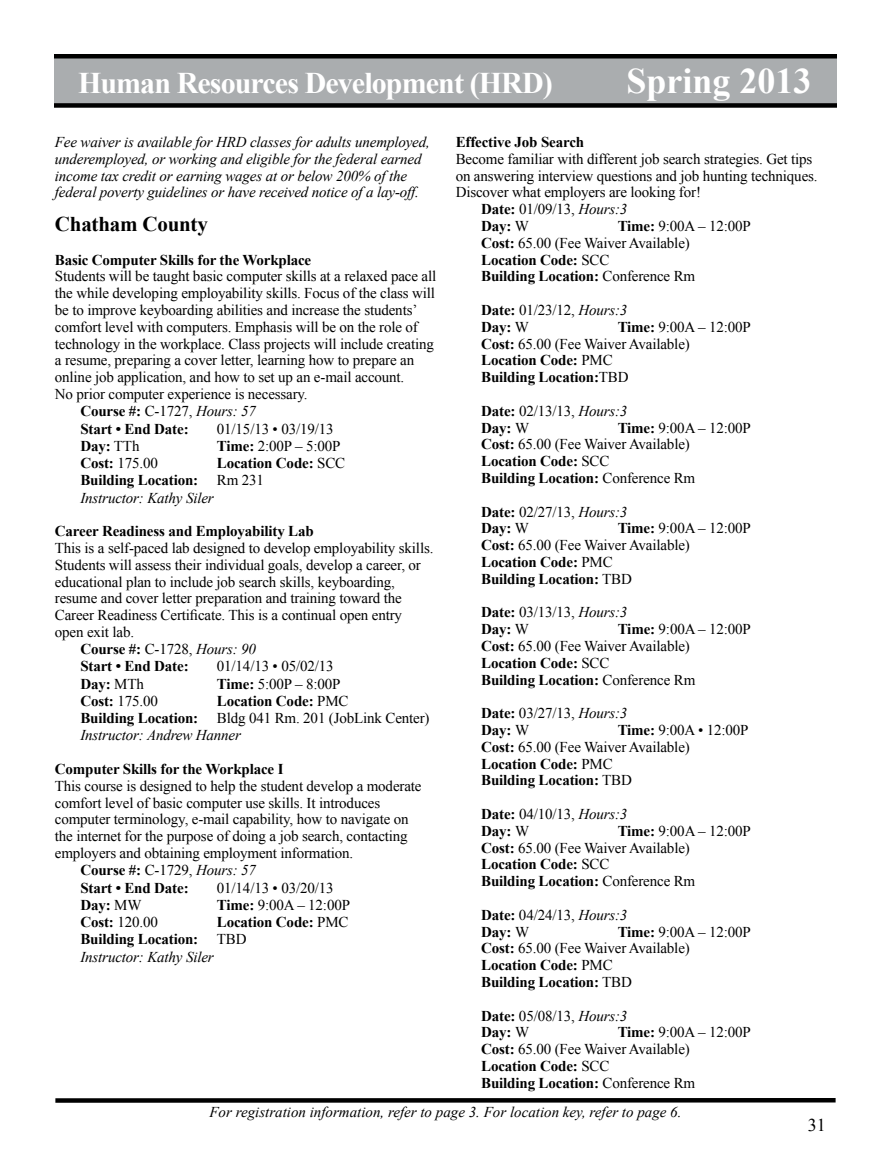
<style>
.page{position:relative;width:891px;height:1161px;background:#fff}
.page>*{position:absolute;margin:0;border:0;box-sizing:border-box;transform-origin:0 0}
.t1{font:700 36px "Times New Roman";color:#fff}
.t2{font:700 30px "Times New Roman";letter-spacing:-.03em;color:#fff}
.t3{font:700 21px "Times New Roman";letter-spacing:-.01em;color:#000}
.t4{font:18px "Times New Roman";color:#000}
.t5{font:15px/16.8px "Times New Roman";letter-spacing:-.01em;color:#000}
.t6{font:700 15px/17.2px "Times New Roman";letter-spacing:-.01em;color:#000}
.t7{font:italic 15px/16.8px "Times New Roman";letter-spacing:-.01em;color:#000}
.s1{font-weight:400}
.s2{font-weight:400;font-style:italic}
.s3{font-weight:700}
.s4{font-style:italic}
</style>
<div class="page">
<div style="left:55px;top:1098px;width:781px;height:5px;background:#000"></div>
<div style="left:54px;top:54px;width:783px;height:50px;background:#aaadaf"></div>
<hr style="left:54px;top:54px;width:783px;height:4px;background:#000">
<div style="left:54px;top:103px;width:783px;height:5px;background:#000"></div>
<h2 class="t2" style="left:78px;top:62px;width:476px">Human Resources Development (HRD)</h2>
<h1 class="t1" style="left:626px;top:56px;width:187px">Spring 2013</h1>
<p class="t7" style="left:55px;top:133px;width:376px">Fee waiver is available for HRD classes for adults unemployed, underemployed, or working and eligible for the federal earned income tax credit or earning wages at or below 200% of the federal poverty guidelines or have received notice of a lay-off.</p>
<h3 class="t3" style="left:55px;top:209px;width:155px">Chatham County</h3>
<p class="t6" style="left:55px;top:251px;width:258px">Basic Computer Skills for the Workplace</p>
<p class="t5" style="left:55px;top:268px;width:383px">Students will be taught basic computer skills at a relaxed pace all</p>
<p class="t5" style="left:55px;top:285px;width:382px">the while developing employability skills. Focus of the class will</p>
<p class="t5" style="left:55px;top:301px;width:364px">be to improve keyboarding abilities and increase the students’</p>
<p class="t5" style="left:55px;top:318px;width:365px">comfort level with computers. Emphasis will be on the role of</p>
<p class="t5" style="left:55px;top:335px;width:381px">technology in the workplace. Class projects will include creating</p>
<p class="t5" style="left:55px;top:352px;width:361px">a resume, preparing a cover letter, learning how to prepare an</p>
<p class="t5" style="left:55px;top:369px;width:351px">online job application, and how to set up an e-mail account.</p>
<p class="t5" style="left:55px;top:385px;width:254px">No prior computer experience is necessary.</p>
<p class="t6" style="left:80px;top:402px;width:177px">Course #: <span class="s1">C-1727,</span> <span class="s2">Hours: 57</span></p>
<p class="t6" style="left:80px;top:420px;width:110px">Start • End Date:</p>
<p class="t5" style="left:217px;top:420px;width:118px">01/15/13 • 03/19/13</p>
<p class="t6" style="left:80px;top:437px;width:61px">Day: <span class="s1">TTh</span></p>
<p class="t5" style="left:217px;top:437px;width:125px"><span class="s3">Time:</span> 2:00P – 5:00P</p>
<p class="t5" style="left:80px;top:454px;width:79px"><span class="s3">Cost:</span> 175.00</p>
<p class="t6" style="left:80px;top:454px;width:266px;text-indent:136px">Location Code: <span class="s1">SCC<br></span>Building Location: <span class="s1">Rm 231<br></span><span class="s2">Instructor: Kathy Siler</span></p>
<p class="t6" style="left:55px;top:522px;width:260px">Career Readiness and Employability Lab</p>
<p class="t5" style="left:55px;top:539px;width:380px">This is a self-paced lab designed to develop employability skills.</p>
<p class="t5" style="left:55px;top:556px;width:367px">Students will assess their individual goals, develop a career, or</p>
<p class="t5" style="left:55px;top:573px;width:342px">educational plan to include job search skills, keyboarding,</p>
<p class="t5" style="left:55px;top:590px;width:349px">resume and cover letter preparation and training toward the</p>
<p class="t5" style="left:55px;top:606px;width:349px">Career Readiness Certificate. This is a continual open entry</p>
<p class="t5" style="left:55px;top:623px;width:81px">open exit lab.</p>
<p class="t6" style="left:80px;top:640px;width:177px">Course #: <span class="s1">C-1728,</span> <span class="s2">Hours: 90</span></p>
<p class="t6" style="left:80px;top:657px;width:110px">Start • End Date:</p>
<p class="t5" style="left:217px;top:658px;width:118px">01/14/13 • 05/02/13</p>
<p class="t6" style="left:80px;top:675px;width:65px">Day: <span class="s1">MTh</span></p>
<p class="t5" style="left:217px;top:675px;width:125px"><span class="s3">Time:</span> 5:00P – 8:00P</p>
<p class="t5" style="left:80px;top:692px;width:79px"><span class="s3">Cost:</span> 175.00</p>
<p class="t5" style="left:80px;top:692px;width:351px;line-height:17.2px;text-indent:136px"><span class="s3">Location Code:</span> PMC<br><span class="s3">Building Location:</span> Bldg 041 Rm. 201 (JobLink Center)<br><span class="s4">Instructor: Andrew Hanner</span></p>
<p class="t6" style="left:55px;top:760px;width:230px">Computer Skills for the Workplace I</p>
<p class="t5" style="left:55px;top:777px;width:368px">This course is designed to help the student develop a moderate</p>
<p class="t5" style="left:55px;top:794px;width:327px">comfort level of basic computer use skills. It introduces</p>
<p class="t5" style="left:55px;top:811px;width:355px">computer terminology, e-mail capability, how to navigate on</p>
<p class="t5" style="left:55px;top:828px;width:354px">the internet for the purpose of doing a job search, contacting</p>
<p class="t5" style="left:55px;top:844px;width:300px">employers and obtaining employment information.</p>
<p class="t6" style="left:80px;top:861px;width:177px">Course #: <span class="s1">C-1729,</span> <span class="s2">Hours: 57</span></p>
<p class="t6" style="left:80px;top:879px;width:110px">Start • End Date:</p>
<p class="t5" style="left:217px;top:879px;width:118px">01/14/13 • 03/20/13</p>
<p class="t6" style="left:80px;top:896px;width:63px">Day: <span class="s1">MW</span></p>
<p class="t5" style="left:217px;top:896px;width:135px"><span class="s3">Time:</span> 9:00A – 12:00P</p>
<p class="t5" style="left:80px;top:913px;width:79px"><span class="s3">Cost:</span> 120.00</p>
<p class="t6" style="left:80px;top:913px;width:270px;text-indent:136px">Location Code: <span class="s1">PMC<br></span>Building Location: <span class="s1">TBD<br></span><span class="s2">Instructor: Kathy Siler</span></p>
<p class="t6" style="left:456px;top:133px;width:130px">Effective Job Search</p>
<p class="t5" style="left:456px;top:150px;width:358px">Become familiar with different job search strategies. Get tips</p>
<p class="t5" style="left:456px;top:167px;width:363px">on answering interview questions and job hunting techniques.</p>
<p class="t5" style="left:456px;top:184px;width:247px">Discover what employers are looking for!</p>
<p class="t5" style="left:481px;top:201px;width:148px"><span class="s3">Date:</span> 01/09/13, <span class="s4">Hours:3</span></p>
<p class="t6" style="left:481px;top:217px;width:49px">Day: <span class="s1">W</span></p>
<p class="t5" style="left:481px;top:217px;width:271px;text-indent:136px"><span class="s3">Time:</span> 9:00A – 12:00P<br><span class="s3">Cost:</span> 65.00 (Fee Waiver Available)<br><span class="s3">Location Code:</span> SCC<br><span class="s3">Building Location:</span> Conference Rm</p>
<p class="t5" style="left:481px;top:301px;width:148px"><span class="s3">Date:</span> 01/23/12, <span class="s4">Hours:3<br></span><span class="s3">Day:</span> W</p>
<p class="t5" style="left:481px;top:318px;width:271px;text-indent:136px"><span class="s3">Time:</span> 9:00A – 12:00P<br><span class="s3">Cost:</span> 65.00 (Fee Waiver Available)<br><span class="s3">Location Code:</span> PMC<br><span class="s3">Building Location:</span>TBD</p>
<p class="t5" style="left:481px;top:402px;width:148px"><span class="s3">Date:</span> 02/13/13, <span class="s4">Hours:3<br></span><span class="s3">Day:</span> W</p>
<p class="t5" style="left:481px;top:419px;width:271px;text-indent:136px"><span class="s3">Time:</span> 9:00A – 12:00P<br><span class="s3">Cost:</span> 65.00 (Fee Waiver Available)<br><span class="s3">Location Code:</span> SCC<br><span class="s3">Building Location:</span> Conference Rm</p>
<p class="t5" style="left:481px;top:503px;width:148px"><span class="s3">Date:</span> 02/27/13, <span class="s4">Hours:3<br></span><span class="s3">Day:</span> W</p>
<p class="t5" style="left:481px;top:520px;width:271px;text-indent:136px"><span class="s3">Time:</span> 9:00A – 12:00P<br><span class="s3">Cost:</span> 65.00 (Fee Waiver Available)<br><span class="s3">Location Code:</span> PMC<br><span class="s3">Building Location:</span> TBD</p>
<p class="t5" style="left:481px;top:604px;width:148px"><span class="s3">Date:</span> 03/13/13, <span class="s4">Hours:3<br></span><span class="s3">Day:</span> W</p>
<p class="t5" style="left:481px;top:621px;width:271px;text-indent:136px"><span class="s3">Time:</span> 9:00A – 12:00P<br><span class="s3">Cost:</span> 65.00 (Fee Waiver Available)<br><span class="s3">Location Code:</span> SCC<br><span class="s3">Building Location:</span> Conference Rm</p>
<p class="t5" style="left:481px;top:705px;width:148px"><span class="s3">Date:</span> 03/27/13, <span class="s4">Hours:3<br></span><span class="s3">Day:</span> W</p>
<p class="t5" style="left:481px;top:721px;width:269px;text-indent:136px"><span class="s3">Time:</span> 9:00A • 12:00P<br><span class="s3">Cost:</span> 65.00 (Fee Waiver Available)<br><span class="s3">Location Code:</span> PMC<br><span class="s3">Building Location:</span> TBD</p>
<p class="t5" style="left:481px;top:805px;width:148px"><span class="s3">Date:</span> 04/10/13, <span class="s4">Hours:3<br></span><span class="s3">Day:</span> W</p>
<p class="t5" style="left:481px;top:822px;width:271px;text-indent:136px"><span class="s3">Time:</span> 9:00A – 12:00P<br><span class="s3">Cost:</span> 65.00 (Fee Waiver Available)<br><span class="s3">Location Code:</span> SCC<br><span class="s3">Building Location:</span> Conference Rm</p>
<p class="t5" style="left:481px;top:906px;width:148px"><span class="s3">Date:</span> 04/24/13, <span class="s4">Hours:3<br></span><span class="s3">Day:</span> W</p>
<p class="t5" style="left:481px;top:923px;width:271px;text-indent:136px"><span class="s3">Time:</span> 9:00A – 12:00P<br><span class="s3">Cost:</span> 65.00 (Fee Waiver Available)<br><span class="s3">Location Code:</span> PMC<br><span class="s3">Building Location:</span> TBD</p>
<p class="t5" style="left:481px;top:1007px;width:148px"><span class="s3">Date:</span> 05/08/13, <span class="s4">Hours:3<br></span><span class="s3">Day:</span> W</p>
<p class="t5" style="left:481px;top:1024px;width:271px;text-indent:136px"><span class="s3">Time:</span> 9:00A – 12:00P<br><span class="s3">Cost:</span> 65.00 (Fee Waiver Available)<br><span class="s3">Location Code:</span> SCC<br><span class="s3">Building Location:</span> Conference Rm</p>
<p class="t7" style="left:209px;top:1104px;width:474px">For registration information, refer to page 3. For location key, refer to page 6.</p>
<p class="t4" style="left:808px;top:1113px;width:19px">31</p>
</div>
